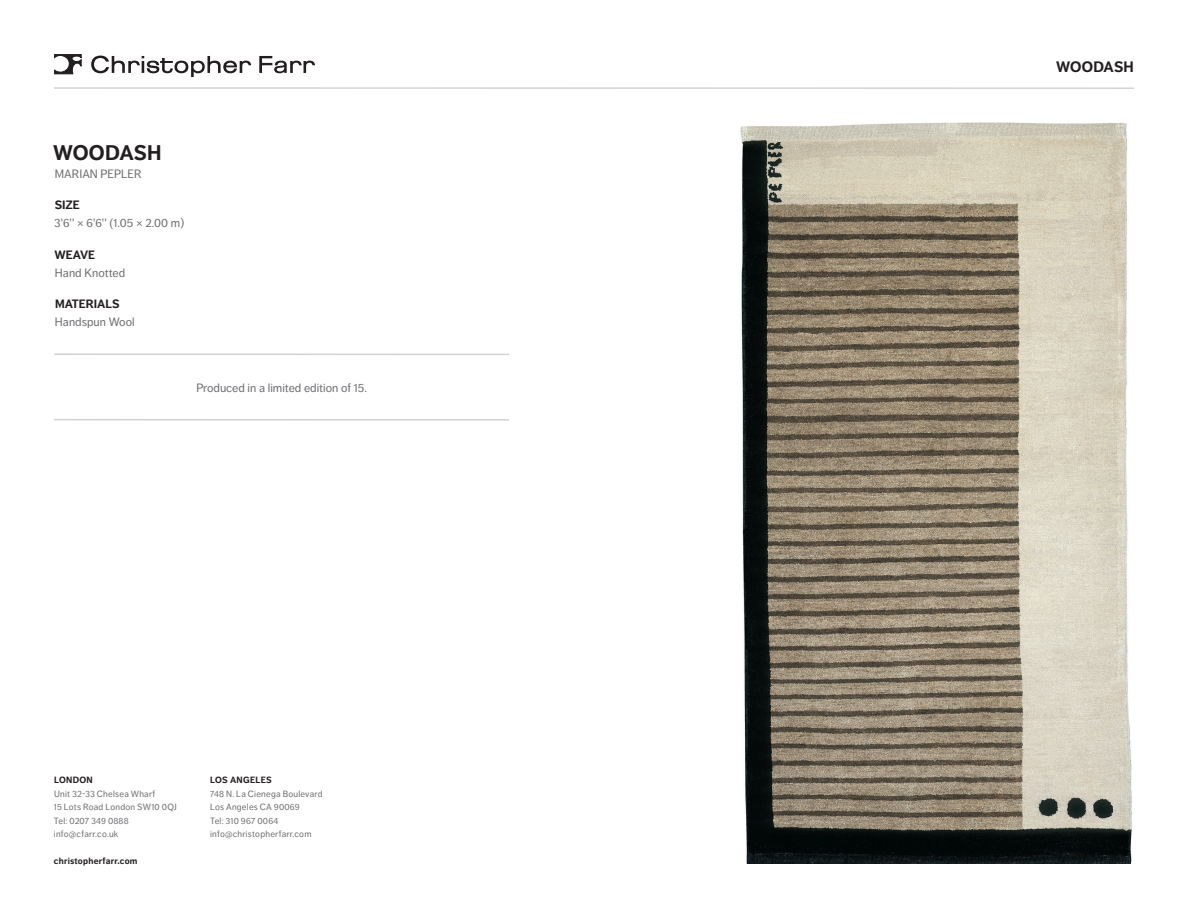
<style>
.page{position:relative;width:1188px;height:918px;background:#fff}
.page>*{position:absolute;margin:0;border:0;box-sizing:border-box;transform-origin:0 0}
.t1{font:700 21px "Dagny OT";letter-spacing:.005em;color:#231f20}
.t2{font:700 15px "Dagny OT";letter-spacing:.01em;color:#231f20}
.t3{font:12px "Dagny OT";color:#6c6d70}
.t4{font:700 12px "Dagny OT";color:#231f20}
.t5{font:9px/13.5px "Dagny OT";letter-spacing:.025em;color:#6c6d70}
.t6{font:700 9px "Dagny OT";letter-spacing:.025em;color:#231f20}
</style>
<div class="page">
<svg style="left:54px;top:54px;width:28px;height:21px"></svg>
<svg style="left:91px;top:56px;width:160px;height:21px"></svg>
<svg style="left:259px;top:56px;width:56px;height:17px"></svg>
<hr style="left:54px;top:87px;width:1080px;height:2px;background:#d1d2d4">
<img style="left:740px;top:122px;width:392px;height:742px">
<hr style="left:54px;top:353px;width:455px;height:2px;background:#d1d2d4">
<hr style="left:54px;top:419px;width:455px;height:2px;background:#d1d2d4">
<h1 class="t1" style="left:53px;top:140px;width:110px">WOODASH</h1>
<h3 class="t3" style="left:55px;top:167px;width:88px">MARIAN PEPLER</h3>
<h3 class="t4" style="left:55px;top:198px;width:27px">SIZE</h3>
<h3 class="t3" style="left:54px;top:217px;width:132px">3'6'' × 6'6'' (1.05 × 2.00 m)</h3>
<h3 class="t4" style="left:55px;top:248px;width:42px">WEAVE</h3>
<h3 class="t3" style="left:55px;top:266px;width:72px">Hand Knotted</h3>
<h3 class="t4" style="left:55px;top:297px;width:66px">MATERIALS</h3>
<h3 class="t3" style="left:55px;top:316px;width:81px">Handspun Wool</h3>
<h3 class="t3" style="left:196px;top:381px;width:172px">Produced in a limited edition of 15.</h3>
<p class="t6" style="left:54px;top:775px;width:40px">LONDON</p>
<p class="t5" style="left:54px;top:787px;width:124px">Unit 32-33 Chelsea Wharf<br>15 Lots Road London SW10 0QJ<br>Tel: 0207 349 0888 info@cfarr.co.uk</p>
<p class="t6" style="left:54px;top:856px;width:85px">christopherfarr.com</p>
<p class="t6" style="left:210px;top:775px;width:63px">LOS ANGELES</p>
<p class="t5" style="left:210px;top:787px;width:114px">748 N. La Cienega Boulevard<br>Los Angeles CA 90069<br>Tel: 310 967 0064 info@christopherfarr.com</p>
<h2 class="t2" style="left:1056px;top:57px;width:79px">WOODASH</h2>
</div>
